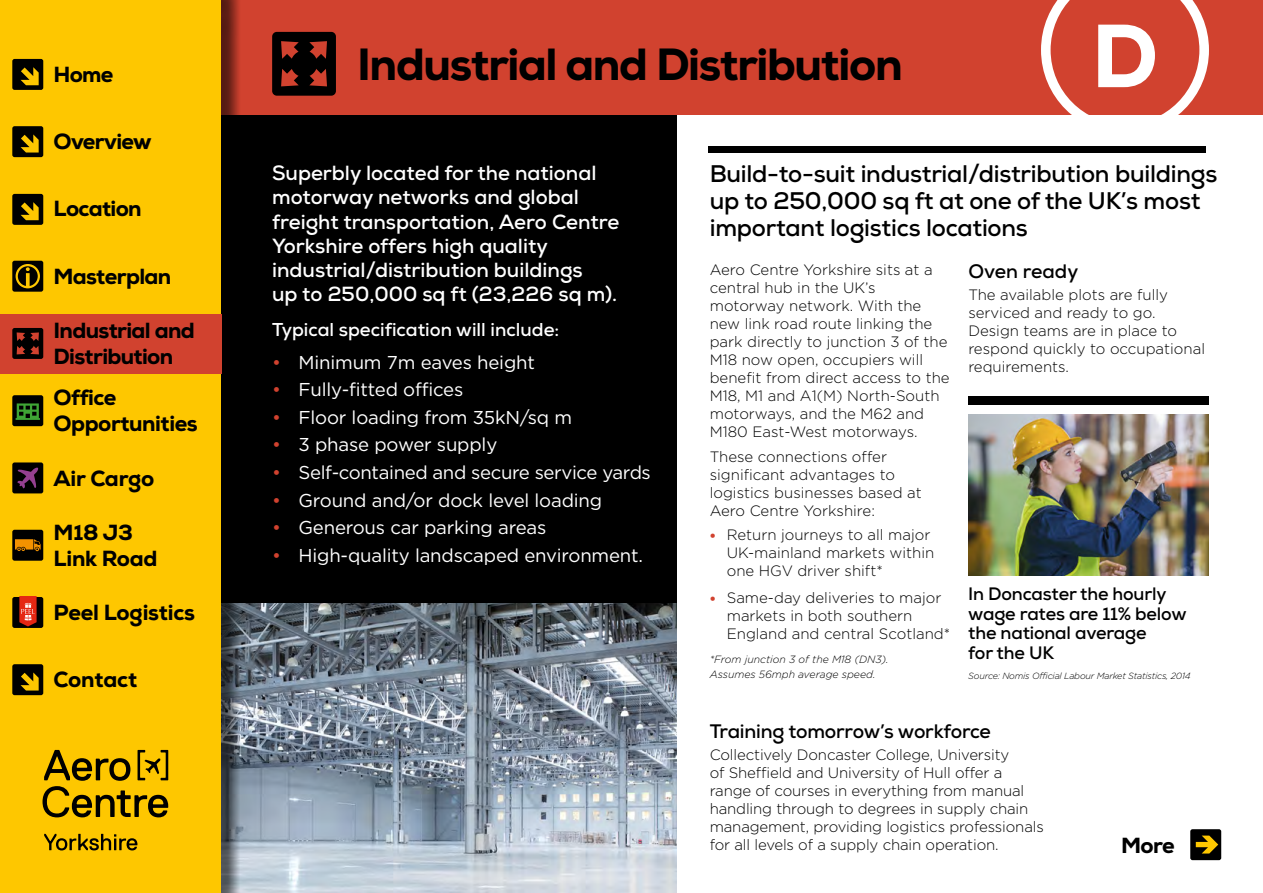
<style>
.page{position:relative;width:1263px;height:893px;background:#fff}
.page>*{position:absolute;margin:0;border:0;box-sizing:border-box;transform-origin:0 0}
.t1{font:800 89.4px "Nexa";color:#fff}
.t2{font:800 45px "Nexa";letter-spacing:-.03em;color:#000}
.t3{font:700 24px/27px "Nexa";letter-spacing:-.01em;color:#000}
.t4{font:800 21.9px/26.2px "Nexa";letter-spacing:-.03em;color:#000}
.t5{font:800 21.9px/26.2px "Nexa";letter-spacing:-.01em;color:#000}
.t6{font:700 20.4px/24.2px "Nexa";color:#fff}
.t7{font:700 19.5px "Nexa";letter-spacing:-.01em;color:#000}
.t8{font:18.6px "Gotham";letter-spacing:-.01em;color:#fff}
.t9{font:700 18.6px "Nexa";color:#fff}
.t10{font:700 18px/19.5px "Nexa";letter-spacing:-.01em;color:#000}
.t11{font:300 15px/18px "Gotham";color:#000}
.t12{font:italic 300 10.5px/15px "Gotham";color:#000}
.t13{font:italic 300 9px "Gotham";letter-spacing:-.02em;color:#000}
.s1{color:#d1422f}
.s2{font-family:"Helvetica Neue";font-weight:400;font-size:12px;color:#d1422f}
</style>
<div class="page">
<div style="left:0;top:0;width:676px;height:893px;background:#000"></div>
<div style="left:0;top:0;width:1263px;height:115px;background:#d1422f"></div>
<div style="left:272px;top:32px;width:64px;height:64px;background:#000;border-radius:5px"></div>
<svg style="left:281px;top:41px;width:46px;height:45px"></svg>
<div style="left:291px;top:51px;width:26px;height:26px;background:#000;border-radius:50%"></div>
<svg style="left:1041px;top:0;width:168px;height:115px"></svg>
<img style="left:243px;top:604px;width:433px;height:289px">
<div style="left:708px;top:146px;width:498px;height:7px;background:#000"></div>
<div style="left:968px;top:396px;width:241px;height:9px;background:#000"></div>
<img style="left:968px;top:415px;width:241px;height:160px">
<div style="left:0;top:0;width:243px;height:893px;background:#000;opacity:.6"></div>
<div style="left:0;top:0;width:221px;height:893px;background:#fec700"></div>
<svg style="left:44px;top:834px;width:93px;height:16px"></svg>
<svg style="left:43px;top:750px;width:125px;height:67px"></svg>
<div style="left:0;top:314px;width:221px;height:60px;background:#d1422f"></div>
<div style="left:12px;top:328px;width:31px;height:31px;background:#000;border-radius:2px"></div>
<svg style="left:17px;top:332px;width:22px;height:22px"></svg>
<div style="left:21px;top:337px;width:13px;height:13px;background:#000;border-radius:50%"></div>
<div style="left:12px;top:59px;width:31px;height:31px;background:#000;border-radius:2px"></div>
<svg style="left:21px;top:67px;width:18px;height:18px"></svg>
<div style="left:12px;top:126px;width:31px;height:31px;background:#000;border-radius:2px"></div>
<svg style="left:21px;top:134px;width:18px;height:19px"></svg>
<div style="left:12px;top:194px;width:31px;height:31px;background:#000;border-radius:2px"></div>
<svg style="left:21px;top:202px;width:18px;height:18px"></svg>
<div style="left:12px;top:395px;width:31px;height:31px;background:#000;border-radius:2px"></div>
<svg style="left:16px;top:403px;width:24px;height:17px"></svg>
<div style="left:12px;top:462px;width:31px;height:31px;background:#000;border-radius:2px"></div>
<svg style="left:17px;top:467px;width:21px;height:22px"></svg>
<div style="left:12px;top:530px;width:31px;height:31px;background:#000;border-radius:2px"></div>
<svg style="left:15px;top:539px;width:26px;height:12px"></svg>
<div style="left:12px;top:664px;width:31px;height:31px;background:#000;border-radius:2px"></div>
<svg style="left:21px;top:672px;width:18px;height:18px"></svg>
<svg style="left:12px;top:261px;width:31px;height:31px"></svg>
<div style="left:16px;top:264px;width:24px;height:24px;border:2px solid #fec700;border-radius:50%"></div>
<svg style="left:26px;top:267px;width:4px;height:4px"></svg>
<svg style="left:26px;top:273px;width:4px;height:14px"></svg>
<div style="left:12px;top:597px;width:31px;height:31px;background:#000;border-radius:2px"></div>
<svg style="left:19px;top:597px;width:18px;height:29px"></svg>
<div style="left:1190px;top:829px;width:31px;height:31px;background:#000;border-radius:2px"></div>
<svg style="left:1196px;top:836px;width:22px;height:17px"></svg>
<h3 class="t4" style="left:54px;top:61px;width:61px">Home</h3>
<h3 class="t4" style="left:54px;top:129px;width:100px">Overview</h3>
<h3 class="t4" style="left:54px;top:196px;width:90px">Location</h3>
<h3 class="t4" style="left:54px;top:263px;width:119px">Masterplan</h3>
<h3 class="t4" style="left:54px;top:317px;width:143px">Industrial and<br>Distribution</h3>
<h3 class="t4" style="left:54px;top:385px;width:146px">Office<br>Opportunities</h3>
<h3 class="t5" style="left:54px;top:465px;width:102px">Air Cargo</h3>
<h3 class="t5" style="left:54px;top:519px;width:106px">M18 J3<br>Link Road</h3>
<h3 class="t5" style="left:54px;top:599px;width:143px">Peel Logistics</h3>
<h3 class="t5" style="left:54px;top:667px;width:85px">Contact</h3>
<h2 class="t2" style="left:357px;top:35px;width:547px">Industrial and Distribution</h2>
<h1 class="t1" style="left:1091px;top:-1px;width:69px">D</h1>
<h3 class="t6" style="left:272px;top:161px;width:349px">Superbly located for the national motorway networks and global freight transportation, Aero Centre Yorkshire offers high quality industrial/distribution buildings<br>up to 250,000 sq ft (23,226 sq m).</h3>
<p class="t9" style="left:272px;top:317px;width:289px">Typical specification will include:</p>
<p class="t8" style="left:272px;top:352px;width:264px"><span class="s1">•</span> Minimum 7m eaves height</p>
<p class="t8" style="left:272px;top:379px;width:193px"><span class="s1">•</span> Fully-fitted offices</p>
<p class="t8" style="left:272px;top:407px;width:301px"><span class="s1">•</span> Floor loading from 35kN/sq m</p>
<p class="t8" style="left:272px;top:435px;width:227px"><span class="s1">•</span> 3 phase power supply</p>
<p class="t8" style="left:272px;top:462px;width:380px"><span class="s1">•</span> Self-contained and secure service yards</p>
<p class="t8" style="left:272px;top:490px;width:332px"><span class="s1">•</span> Ground and/or dock level loading</p>
<p class="t8" style="left:272px;top:517px;width:276px"><span class="s1">•</span> Generous car parking areas</p>
<p class="t8" style="left:272px;top:545px;width:372px"><span class="s1">•</span> High-quality landscaped environment.</p>
<h3 class="t3" style="left:710px;top:160px;width:509px">Build-to-suit industrial/distribution buildings up to 250,000 sq ft at one of the UK’s most important logistics locations</h3>
<p class="t11" style="left:710px;top:261px;width:241px">Aero Centre Yorkshire sits at a central hub in the UK’s motorway network. With the new link road route linking the park directly to junction 3 of the<br>M18 now open, occupiers will benefit from direct access to the<br>M18, M1 and A1(M) North-South motorways, and the M62 and<br>M180 East-West motorways.</p>
<p class="t11" style="left:710px;top:447px;width:213px">These connections offer significant advantages to logistics businesses based at<br>Aero Centre Yorkshire:</p>
<p class="t11" style="left:727px;top:526px;width:209px;text-indent:-17px"><span class="s2">•</span> Return journeys to all major<br>UK-mainland markets within one HGV driver shift*</p>
<p class="t11" style="left:727px;top:588px;width:225px;text-indent:-17px"><span class="s2">•</span> Same-day deliveries to major markets in both southern<br>England and central Scotland*</p>
<p class="t12" style="left:710px;top:652px;width:180px">*From junction 3 of the M18 (DN3).<br>Assumes 56mph average speed.</p>
<h3 class="t7" style="left:968px;top:259px;width:111px">Oven ready</h3>
<p class="t11" style="left:968px;top:286px;width:238px">The available plots are fully serviced and ready to go.<br>Design teams are in place to respond quickly to occupational requirements.</p>
<p class="t10" style="left:968px;top:584px;width:220px">In Doncaster the hourly wage rates are 11% below the national average<br>for the UK</p>
<p class="t13" style="left:968px;top:671px;width:224px">Source: Nomis Official Labour Market Statistics, 2014</p>
<h3 class="t7" style="left:710px;top:719px;width:283px">Training tomorrow’s workforce</h3>
<p class="t11" style="left:710px;top:746px;width:336px">Collectively Doncaster College, University<br>of Sheffield and University of Hull offer a range of courses in everything from manual handling through to degrees in supply chain management, providing logistics professionals for all levels of a supply chain operation.</p>
<h3 class="t4" style="left:1121px;top:832px;width:55px">More</h3>
</div>
